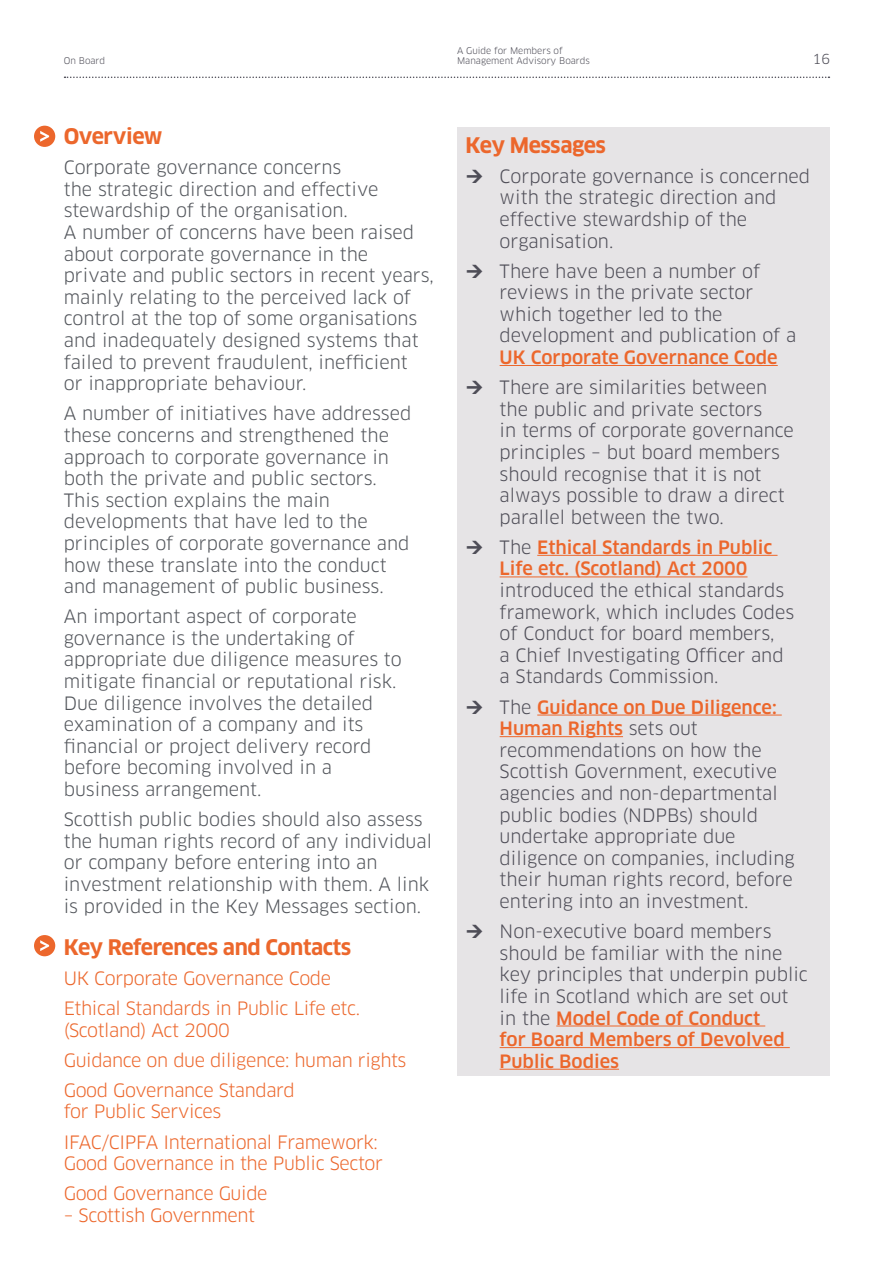
<style>
.page{position:relative;width:893px;height:1263px;background:#fff}
.page>*{position:absolute;margin:0;border:0;box-sizing:border-box;transform-origin:0 0}
.H1{font:700 21px "Clan OT";letter-spacing:-.025em;color:#ec672c}
.Body_Txt{font:18px/21.6px "Clan OT";color:#52555b}
.t1{font:18px/21.6px "Clan OT";color:#4e4d57}
.Key_Ref{font:18px/21.6px "Clan OT";letter-spacing:-.02em;color:#ec672c}
.t2{font:13.5px "Clan OT";color:#4e4d57}
.t3{font:9px/10.8px "Clan OT";color:#4e4d57}
.s1{font-weight:500;color:#ec672c}
</style>
<div class="page">
<svg style="left:65px;top:77px;width:764px;height:1px"></svg>
<div style="left:457px;top:128px;width:372px;height:948px;background:#e6e4e6"></div>
<hr style="left:500px;top:365px;width:278px;height:1px;background:#ec672c">
<hr style="left:537px;top:555px;width:240px;height:1px;background:#ec672c">
<hr style="left:500px;top:577px;width:247px;height:1px;background:#ec672c">
<hr style="left:537px;top:715px;width:245px;height:1px;background:#ec672c">
<hr style="left:500px;top:736px;width:123px;height:1px;background:#ec672c">
<hr style="left:556px;top:1026px;width:209px;height:1px;background:#ec672c">
<hr style="left:500px;top:1047px;width:290px;height:1px;background:#ec672c">
<hr style="left:500px;top:1069px;width:119px;height:1px;background:#ec672c">
<div style="left:34px;top:126px;width:21px;height:21px;background:#ec672c;border-radius:50%"></div>
<svg style="left:40px;top:131px;width:9px;height:11px"></svg>
<div style="left:34px;top:935px;width:21px;height:21px;background:#ec672c;border-radius:50%"></div>
<svg style="left:40px;top:940px;width:9px;height:11px"></svg>
<p class="t3" style="left:64px;top:55px;width:43px">On Board</p>
<p class="t3" style="left:457px;top:45px;width:134px">A Guide for Members of<br>Management Advisory Boards</p>
<p class="t2" style="left:813px;top:51px;width:19px">16</p>
<h1 class="H1" style="left:64px;top:124px;width:100px">Overview</h1>
<p class="Body_Txt" style="left:64px;top:157px;width:372px">Corporate governance concerns<br>the strategic direction and effective stewardship of the organisation.<br>A number of concerns have been raised about corporate governance in the private and public sectors in recent years, mainly relating to the perceived lack of control at the top of some organisations and inadequately designed systems that failed to prevent fraudulent, inefficient<br>or inappropriate behaviour.</p>
<p class="Body_Txt" style="left:64px;top:403px;width:349px">A number of initiatives have addressed these concerns and strengthened the approach to corporate governance in both the private and public sectors.<br>This section explains the main developments that have led to the principles of corporate governance and how these translate into the conduct and management of public business.</p>
<p class="Body_Txt" style="left:64px;top:606px;width:339px">An important aspect of corporate governance is the undertaking of appropriate due diligence measures to mitigate financial or reputational risk.<br>Due diligence involves the detailed examination of a company and its financial or project delivery record before becoming involved in a business arrangement.</p>
<p class="Body_Txt" style="left:64px;top:809px;width:370px">Scottish public bodies should also assess the human rights record of any individual or company before entering into an investment relationship with them. A link is provided in the Key Messages section.</p>
<h1 class="H1" style="left:64px;top:935px;width:289px">Key References and Contacts</h1>
<p class="Key_Ref" style="left:64px;top:967px;width:269px">UK Corporate Governance Code</p>
<p class="Key_Ref" style="left:64px;top:998px;width:298px">Ethical Standards in Public Life etc. (Scotland) Act 2000</p>
<p class="Key_Ref" style="left:64px;top:1049px;width:344px">Guidance on due diligence: human rights</p>
<p class="Key_Ref" style="left:64px;top:1079px;width:232px">Good Governance Standard for Public Services</p>
<p class="Key_Ref" style="left:64px;top:1131px;width:321px">IFAC/CIPFA International Framework:<br>Good Governance in the Public Sector</p>
<p class="Key_Ref" style="left:64px;top:1183px;width:205px">Good Governance Guide</p>
<p class="Key_Ref" style="left:64px;top:1204px;width:193px">– Scottish Government</p>
<h1 class="H1" style="left:466px;top:133px;width:142px">Key Messages</h1>
<p class="t1" style="left:500px;top:165px;width:312px">Corporate governance is concerned with the strategic direction and effective stewardship of the organisation.</p>
<p class="t1" style="left:500px;top:260px;width:298px">There have been a number of reviews in the private sector which together led to the development and publication of a<br><span class="s1">UK Corporate Governance Code</span></p>
<p class="t1" style="left:500px;top:377px;width:296px">There are similarities between the public and private sectors<br>in terms of corporate governance principles – but board members should recognise that it is not always possible to draw a direct parallel between the two.</p>
<p class="t1" style="left:500px;top:536px;width:296px">The <span class="s1">Ethical Standards in Public<br>Life etc. (Scotland) Act 2000 </span>introduced the ethical standards framework, which includes Codes of Conduct for board members,<br>a Chief Investigating Officer and a Standards Commission.</p>
<p class="t1" style="left:500px;top:696px;width:297px">The <span class="s1">Guidance on Due Diligence:<br>Human Rights</span> sets out recommendations on how the<br>Scottish Government, executive agencies and non-departmental public bodies (NDPBs) should undertake appropriate due diligence on companies, including their human rights record, before entering into an investment.</p>
<p class="t1" style="left:500px;top:921px;width:310px">Non-executive board members should be familiar with the nine key principles that underpin public life in Scotland which are set out in the <span class="s1">Model Code of Conduct<br>for Board Members of Devolved<br>Public Bodies</span></p>
</div>
